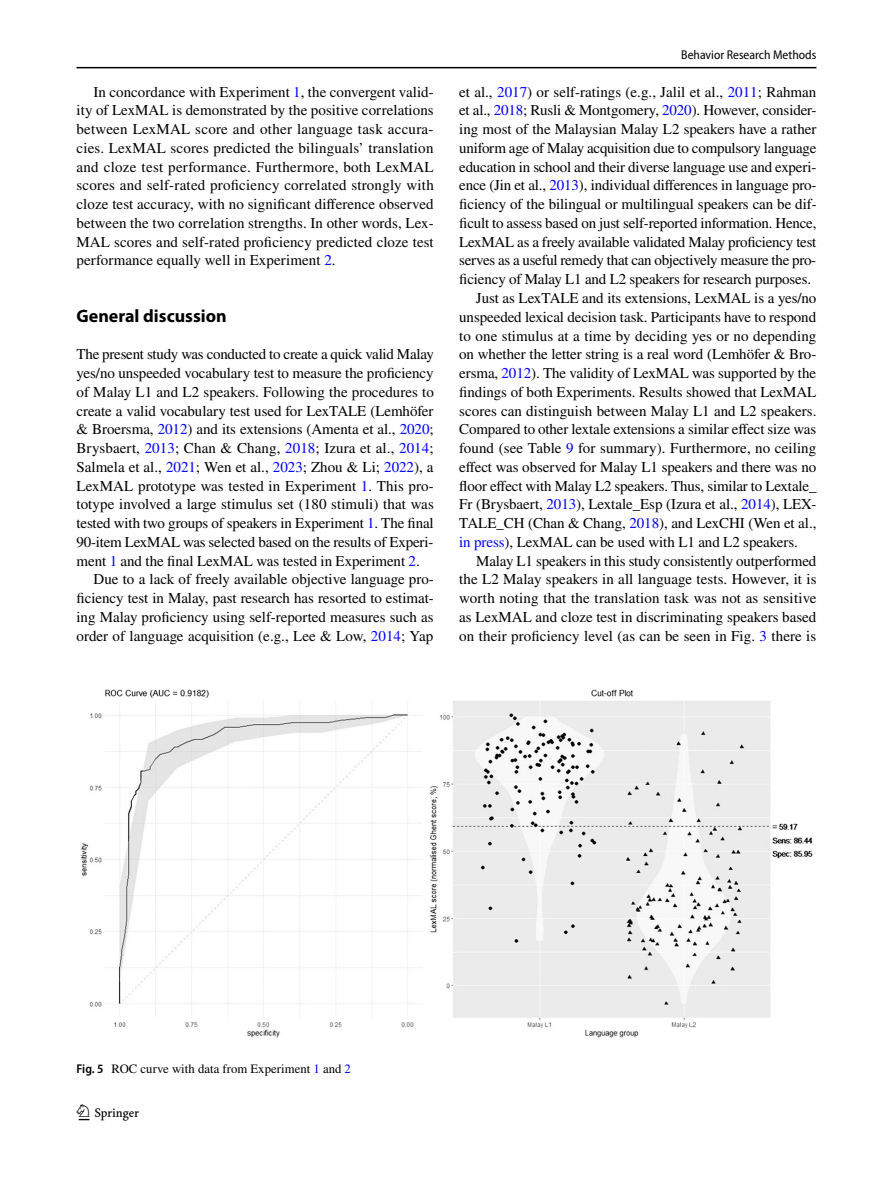
<style>
.page{position:relative;width:893px;height:1187px;background:#fff}
.page>*{position:absolute;margin:0;border:0;box-sizing:border-box;transform-origin:0 0}
.t1{font:22.5px "Springnew Regular 2";color:#000}
.t2{font:700 18px "Myriad Pro";color:#000}
.t3{font:15px/18.8px "STIX";letter-spacing:-.005em;color:#000;text-align:justify}
.t4{font:12.75px "STIX";color:#000}
.t5{font:semi-condensed 12.75px "Myriad Pro";color:#000}
.s1{color:#00f}
.s2{font-family:"Myriad Pro";font-weight:600;font-stretch:semi-condensed}
</style>
<div class="page">
<hr style="left:77px;top:67px;width:739px;height:1px;background:#000">
<img style="left:81px;top:689px;width:731px;height:348px">
<p class="t3" style="left:77px;top:83px;width:359px;text-indent:17px">In concordance with Experiment <span class="s1">1</span>, the convergent valid&shy;ity of LexMAL is demonstrated by the positive correlations between LexMAL score and other language task accura&shy;cies. LexMAL scores predicted the bilinguals’ translation and cloze test performance. Furthermore, both LexMAL scores and self-rated proficiency correlated strongly with cloze test accuracy, with no significant difference observed between the two correlation strengths. In other words, Lex-MAL scores and self-rated proficiency predicted cloze test performance equally well in Experiment <span class="s1">2</span>.</p>
<p class="t2" style="left:77px;top:304px;width:152px">General discussion</p>
<p class="t3" style="left:77px;top:346px;width:359px">The present study was conducted to create a quick valid Malay</p>
<p class="t3" style="left:77px;top:364px;width:359px">yes/no unspeeded vocabulary test to measure the proficiency</p>
<p class="t3" style="left:77px;top:383px;width:359px">of Malay L1 and L2 speakers. Following the procedures to</p>
<p class="t3" style="left:77px;top:402px;width:358px">create a valid vocabulary test used for LexTALE (Lemhöfer</p>
<p class="t3" style="left:77px;top:421px;width:359px">&amp; Broersma, <span class="s1">2012</span>) and its extensions (Amenta et al., <span class="s1">2020</span>;</p>
<p class="t3" style="left:77px;top:439px;width:359px">Brysbaert, <span class="s1">2013</span>; Chan &amp; Chang, <span class="s1">2018</span>; Izura et al., <span class="s1">2014</span>;</p>
<p class="t3" style="left:77px;top:458px;width:359px">Salmela et al., <span class="s1">2021</span>; Wen et al., <span class="s1">2023</span>; Zhou &amp; Li; <span class="s1">2022</span>), a</p>
<p class="t3" style="left:77px;top:477px;width:359px">LexMAL prototype was tested in Experiment <span class="s1">1</span>. This pro-</p>
<p class="t3" style="left:77px;top:496px;width:359px">totype involved a large stimulus set (180 stimuli) that was</p>
<p class="t3" style="left:77px;top:514px;width:359px">tested with two groups of speakers in Experiment <span class="s1">1</span>. The final</p>
<p class="t3" style="left:77px;top:533px;width:358px">90-item LexMAL was selected based on the results of Experi-</p>
<p class="t3" style="left:77px;top:552px;width:345px">ment <span class="s1">1</span> and the final LexMAL was tested in Experiment <span class="s1">2</span>.</p>
<p class="t3" style="left:94px;top:571px;width:342px">Due to a lack of freely available objective language pro-</p>
<p class="t3" style="left:77px;top:589px;width:359px">ficiency test in Malay, past research has resorted to estimat-</p>
<p class="t3" style="left:77px;top:608px;width:359px">ing Malay proficiency using self-reported measures such as</p>
<p class="t3" style="left:77px;top:627px;width:358px">order of language acquisition (e.g., Lee &amp; Low, <span class="s1">2014</span>; Yap</p>
<p class="t5" style="left:681px;top:48px;width:137px">Behavior Research Methods</p>
<p class="t3" style="left:459px;top:83px;width:359px">et al., <span class="s1">2017</span>) or self-ratings (e.g., Jalil et al., <span class="s1">2011</span>; Rahman</p>
<p class="t3" style="left:459px;top:102px;width:359px">et al., <span class="s1">2018</span>; Rusli &amp; Montgomery, <span class="s1">2020</span>). However, consider-</p>
<p class="t3" style="left:459px;top:121px;width:359px">ing most of the Malaysian Malay L2 speakers have a rather</p>
<p class="t3" style="left:459px;top:139px;width:359px">uniform age of Malay acquisition due to compulsory language</p>
<p class="t3" style="left:459px;top:158px;width:359px">education in school and their diverse language use and experi-</p>
<p class="t3" style="left:459px;top:177px;width:359px">ence (Jin et al., <span class="s1">2013</span>), individual differences in language pro-</p>
<p class="t3" style="left:459px;top:196px;width:359px">ficiency of the bilingual or multilingual speakers can be dif-</p>
<p class="t3" style="left:459px;top:214px;width:359px">ficult to assess based on just self-reported information. Hence,</p>
<p class="t3" style="left:459px;top:233px;width:359px">LexMAL as a freely available validated Malay proficiency test</p>
<p class="t3" style="left:459px;top:252px;width:359px">serves as a useful remedy that can objectively measure the pro-</p>
<p class="t3" style="left:459px;top:271px;width:354px">ficiency of Malay L1 and L2 speakers for research purposes.</p>
<p class="t3" style="left:476px;top:289px;width:342px">Just as LexTALE and its extensions, LexMAL is a yes/no</p>
<p class="t3" style="left:459px;top:308px;width:358px">unspeeded lexical decision task. Participants have to respond</p>
<p class="t3" style="left:459px;top:327px;width:359px">to one stimulus at a time by deciding yes or no depending</p>
<p class="t3" style="left:459px;top:346px;width:359px">on whether the letter string is a real word (Lemhöfer &amp; Bro-</p>
<p class="t3" style="left:459px;top:364px;width:358px">ersma, <span class="s1">2012</span>). The validity of LexMAL was supported by the</p>
<p class="t3" style="left:459px;top:383px;width:359px">findings of both Experiments. Results showed that LexMAL</p>
<p class="t3" style="left:459px;top:402px;width:359px">scores can distinguish between Malay L1 and L2 speakers.</p>
<p class="t3" style="left:459px;top:421px;width:358px">Compared to other lextale extensions a similar effect size was</p>
<p class="t3" style="left:459px;top:439px;width:359px">found (see Table <span class="s1">9</span> for summary). Furthermore, no ceiling</p>
<p class="t3" style="left:459px;top:458px;width:359px">effect was observed for Malay L1 speakers and there was no</p>
<p class="t3" style="left:459px;top:477px;width:359px">floor effect with Malay L2 speakers. Thus, similar to Lextale_</p>
<p class="t3" style="left:459px;top:496px;width:359px">Fr (Brysbaert, <span class="s1">2013</span>), Lextale_Esp (Izura et al., <span class="s1">2014</span>), LEX-</p>
<p class="t3" style="left:459px;top:514px;width:359px">TALE_CH (Chan &amp; Chang, <span class="s1">2018</span>), and LexCHI (Wen et al.,</p>
<p class="t3" style="left:459px;top:533px;width:340px"><span class="s1">in press</span>), LexMAL can be used with L1 and L2 speakers.</p>
<p class="t3" style="left:476px;top:552px;width:342px">Malay L1 speakers in this study consistently outperformed</p>
<p class="t3" style="left:459px;top:571px;width:359px">the L2 Malay speakers in all language tests. However, it is</p>
<p class="t3" style="left:459px;top:589px;width:359px">worth noting that the translation task was not as sensitive</p>
<p class="t3" style="left:459px;top:608px;width:359px">as LexMAL and cloze test in discriminating speakers based</p>
<p class="t3" style="left:459px;top:627px;width:359px">on their proficiency level (as can be seen in Fig. <span class="s1">3</span> there is</p>
<p class="t4" style="left:77px;top:1059px;width:276px"><span class="s2">Fig. 5</span> ROC curve with data from Experiment <span class="s1">1</span> and <span class="s1">2</span></p>
<h1 class="t1" style="left:79px;top:1104px;width:62px">1 3</h1>
</div>
